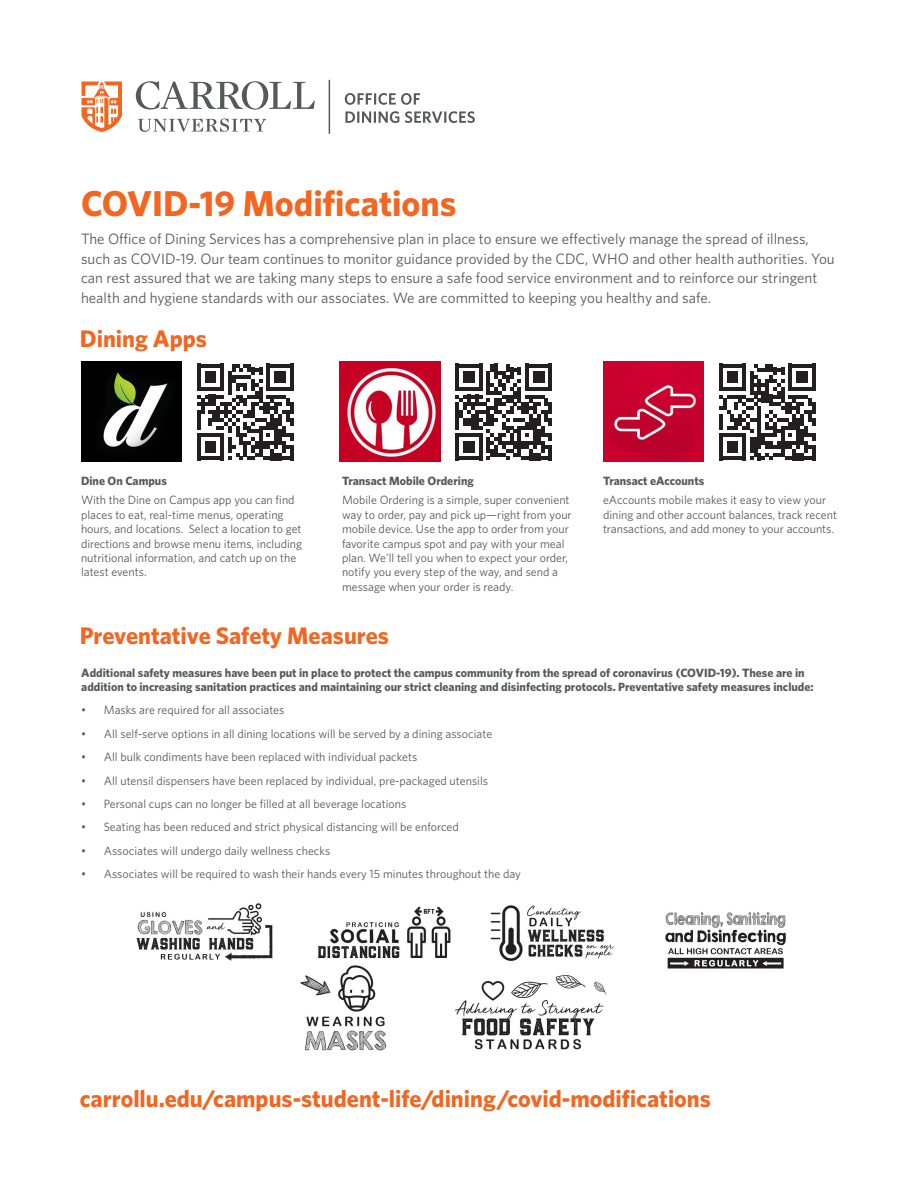
<style>
.page{position:relative;width:918px;height:1188px;background:#fff}
.page>*{position:absolute;margin:0;border:0;box-sizing:border-box;transform-origin:0 0}
.t1{font:700 36px "Whitney";color:#f36621}
.t2{font:700 24px "Whitney";color:#f36621}
.t3{font:15px/19.5px "Whitney";color:#57585a}
.t4{font:12px/14.4px "Whitney";color:#57585a}
.t5{font:700 12px/14.4px "Whitney";color:#57585a}
</style>
<div class="page">
<svg style="left:136px;top:81px;width:179px;height:29px"></svg>
<svg style="left:138px;top:118px;width:128px;height:14px"></svg>
<svg style="left:81px;top:81px;width:41px;height:51px"></svg>
<hr style="left:329px;top:80px;width:1px;height:54px;background:#57585a">
<svg style="left:345px;top:111px;width:130px;height:12px"></svg>
<svg style="left:345px;top:93px;width:75px;height:12px"></svg>
<svg style="left:197px;top:364px;width:97px;height:96px"></svg>
<svg style="left:456px;top:364px;width:96px;height:96px"></svg>
<svg style="left:719px;top:364px;width:97px;height:96px"></svg>
<img style="left:81px;top:361px;width:100px;height:101px">
<img style="left:340px;top:361px;width:100px;height:101px">
<img style="left:603px;top:361px;width:100px;height:101px">
<img style="left:300px;top:965px;width:307px;height:86px">
<img style="left:136px;top:903px;width:315px;height:58px">
<img style="left:481px;top:905px;width:305px;height:67px">
<p class="t1" style="left:81px;top:179px;width:377px">COVID-19 Modifications</p>
<p class="t3" style="left:81px;top:229px;width:755px">The Office of Dining Services has a comprehensive plan in place to ensure we effectively manage the spread of illness, such as COVID-19. Our team continues to monitor guidance provided by the CDC, WHO and other health authorities. You can rest assured that we are taking many steps to ensure a safe food service environment and to reinforce our stringent health and hygiene standards with our associates. We are committed to keeping you healthy and safe.</p>
<p class="t2" style="left:80px;top:323px;width:129px">Dining Apps</p>
<p class="t5" style="left:81px;top:474px;width:87px">Dine On Campus</p>
<p class="t4" style="left:81px;top:493px;width:223px">With the Dine on Campus app you can find places to eat, real-time menus, operating hours, and locations. Select a location to get directions and browse menu items, including nutritional information, and catch up on the latest events.</p>
<p class="t5" style="left:342px;top:474px;width:133px">Transact Mobile Ordering</p>
<p class="t4" style="left:342px;top:493px;width:231px">Mobile Ordering is a simple, super convenient way to order, pay and pick up—right from your mobile device. Use the app to order from your favorite campus spot and pay with your meal plan. We’ll tell you when to expect your order, notify you every step of the way, and send a message when your order is ready.</p>
<p class="t5" style="left:603px;top:474px;width:103px">Transact eAccounts</p>
<p class="t4" style="left:603px;top:493px;width:235px">eAccounts mobile makes it easy to view your dining and other account balances, track recent transactions, and add money to your accounts.</p>
<p class="t2" style="left:80px;top:620px;width:311px">Preventative Safety Measures</p>
<p class="t5" style="left:81px;top:665px;width:734px">Additional safety measures have been put in place to protect the campus community from the spread of coronavirus (COVID-19). These are in addition to increasing sanitation practices and maintaining our strict cleaning and disinfecting protocols. Preventative safety measures include:</p>
<p class="t4" style="left:81px;top:703px;width:205px">• Masks are required for all associates</p>
<p class="t4" style="left:81px;top:726px;width:412px">• All self-serve options in all dining locations will be served by a dining associate</p>
<p class="t4" style="left:81px;top:750px;width:338px">• All bulk condiments have been replaced with individual packets</p>
<p class="t4" style="left:81px;top:773px;width:408px">• All utensil dispensers have been replaced by individual, pre-packaged utensils</p>
<p class="t4" style="left:81px;top:796px;width:327px">• Personal cups can no longer be filled at all beverage locations</p>
<p class="t4" style="left:81px;top:820px;width:379px">• Seating has been reduced and strict physical distancing will be enforced</p>
<p class="t4" style="left:81px;top:843px;width:250px">• Associates will undergo daily wellness checks</p>
<p class="t4" style="left:81px;top:867px;width:441px">• Associates will be required to wash their hands every 15 minutes throughout the day</p>
<p class="t2" style="left:80px;top:1083px;width:633px">carrollu.edu/campus-student-life/dining/covid-modifications</p>
</div>
